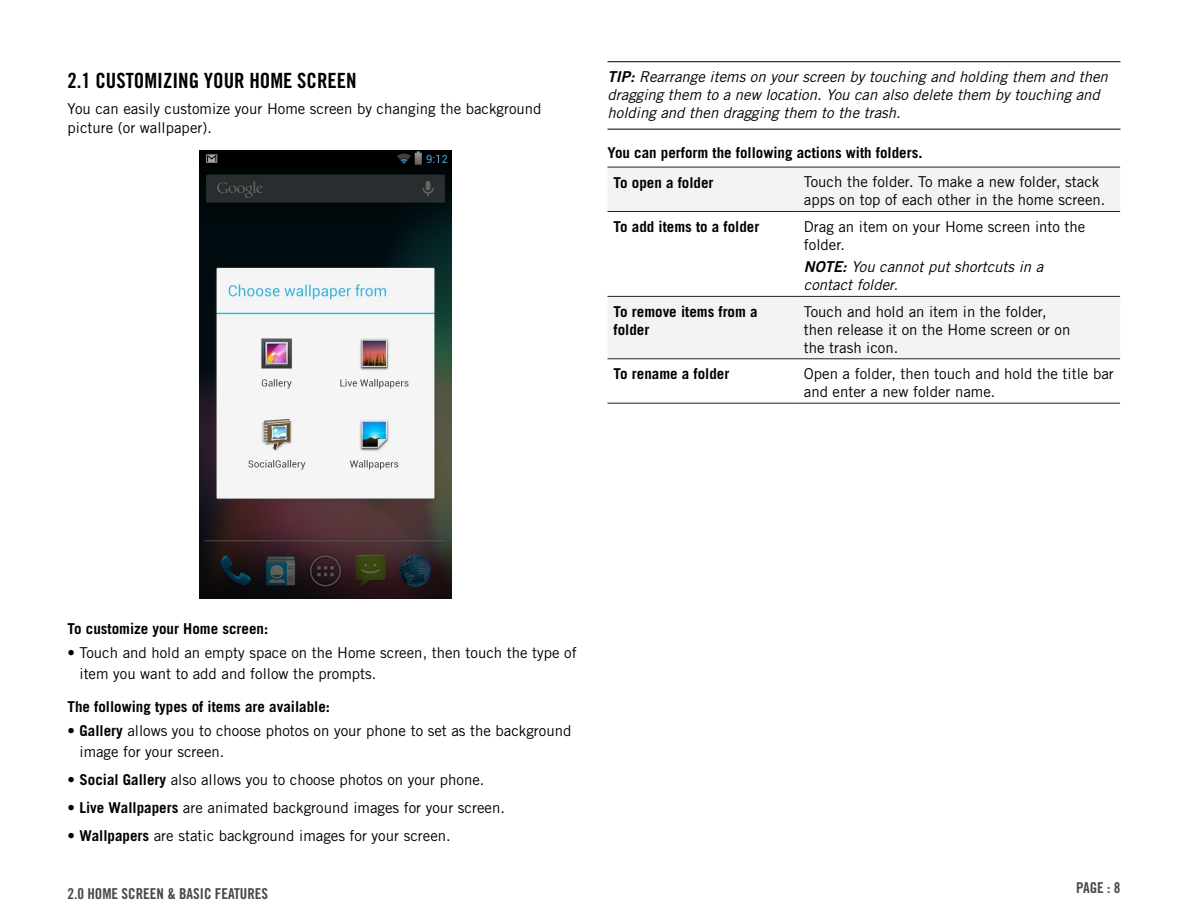
<style>
.page{position:relative;width:1188px;height:918px;background:#fff}
.page>*{position:absolute;margin:0;border:0;box-sizing:border-box;transform-origin:0 0}
.Head_2{font:21px "Trade Gothic LT Pro Bd Cn 20";color:#000001}
.Body_Copy{font:15px/21px "Trade Gothic LT Pro";color:#000001}
.Table_Body{font:15px/18px "Trade Gothic LT Pro";color:#000001}
.Tips___Notes{font:italic 15px/18px "Trade Gothic LT Pro";color:#000001}
.Body_Head{font:700 15px "Trade Gothic LT Pro";color:#000001}
.Table_Body_Bold{font:700 15px/18px "Trade Gothic LT Pro";color:#000001}
.Table__TIPS{font:italic 15px/18px "Trade Gothic LT Pro";color:#000001}
.Footer_Text{font:15px "Trade Gothic LT Pro Bd Cn 20";color:#464849}
.s1{font-family:"Trade Gothic LT Pro Bd 2 Obl";font-style:normal}
.s2{font-family:"Calibri";font-style:normal}
.s3{font-weight:700}
</style>
<div class="page">
<hr style="left:608px;top:61px;width:512px;height:1px;background:#000001">
<hr style="left:608px;top:129px;width:512px;height:1px;background:#000001">
<svg style="left:608px;top:168px;width:512px;height:191px;fill:#f2f3f4"></svg>
<hr style="left:608px;top:167px;width:190px;height:1px;background:#231f20">
<hr style="left:798px;top:167px;width:322px;height:1px;background:#231f20">
<hr style="left:608px;top:211px;width:190px;height:1px;background:#231f20">
<hr style="left:798px;top:211px;width:322px;height:1px;background:#231f20">
<hr style="left:608px;top:296px;width:190px;height:1px;background:#231f20">
<hr style="left:798px;top:296px;width:322px;height:1px;background:#231f20">
<hr style="left:608px;top:359px;width:190px;height:1px;background:#231f20">
<hr style="left:798px;top:359px;width:322px;height:1px;background:#231f20">
<hr style="left:608px;top:403px;width:190px;height:1px;background:#231f20">
<hr style="left:798px;top:403px;width:322px;height:1px;background:#231f20">
<img style="left:199px;top:151px;width:252px;height:448px">
<p class="Head_2" style="left:68px;top:67px;width:291px">2.1 CUSTOMIZING YOUR HOME SCREEN</p>
<p class="Body_Copy" style="left:68px;top:99px;width:476px;line-height:19.5px">You can easily customize your Home screen by changing the background picture (or wallpaper).</p>
<p class="Tips___Notes" style="left:608px;top:68px;width:502px"><span class="s1">TIP:</span> Rearrange items on your screen by touching and holding them and then dragging them to a new location. You can also delete them by touching and holding and then dragging them to the trash.</p>
<p class="Body_Head" style="left:608px;top:143px;width:317px">You can perform the following actions with folders.</p>
<p class="Table_Body_Bold" style="left:614px;top:173px;width:102px">To open a folder</p>
<p class="Table_Body" style="left:804px;top:173px;width:303px">Touch the folder. To make a new folder, stack apps on top of each other in the home screen.</p>
<p class="Table_Body_Bold" style="left:614px;top:217px;width:147px">To add items to a folder</p>
<p class="Table_Body" style="left:804px;top:217px;width:283px">Drag an item on your Home screen into the folder.</p>
<p class="Table__TIPS" style="left:804px;top:258px;width:241px"><span class="s1">NOTE:</span> You cannot put shortcuts in a contact folder<span class="s2">.</span></p>
<p class="Table_Body_Bold" style="left:614px;top:302px;width:146px">To remove items from a folder</p>
<p class="Table_Body" style="left:804px;top:302px;width:268px">Touch and hold an item in the folder, then release it on the Home screen or on the trash icon.</p>
<p class="Table_Body_Bold" style="left:614px;top:365px;width:117px">To rename a folder</p>
<p class="Table_Body" style="left:804px;top:365px;width:311px">Open a folder, then touch and hold the title bar and enter a new folder name.</p>
<p class="Body_Head" style="left:68px;top:620px;width:202px">To customize your Home screen:</p>
<p class="Body_Copy" style="left:80px;top:642px;width:499px;text-indent:-12px">• Touch and hold an empty space on the Home screen, then touch the type of item you want to add and follow the prompts.</p>
<p class="Body_Head" style="left:68px;top:698px;width:264px">The following types of items are available:</p>
<p class="Body_Copy" style="left:80px;top:720px;width:493px;text-indent:-12px">• <span class="s3">Gallery</span> allows you to choose photos on your phone to set as the background image for your screen.</p>
<p class="Body_Copy" style="left:68px;top:769px;width:418px"><span class="s3">• Social Gallery</span> also allows you to choose photos on your phone.</p>
<p class="Body_Copy" style="left:68px;top:797px;width:439px">• <span class="s3">Live Wallpapers</span> are animated background images for your screen.</p>
<p class="Body_Copy" style="left:68px;top:825px;width:385px">• <span class="s3">Wallpapers</span> are static background images for your screen.</p>
<p class="Footer_Text" style="left:68px;top:885px;width:202px">2.0 HOME SCREEN &amp; BASIC FEATURES</p>
<p class="Footer_Text" style="left:1076px;top:879px;width:46px">PAGE : 8</p>
</div>
